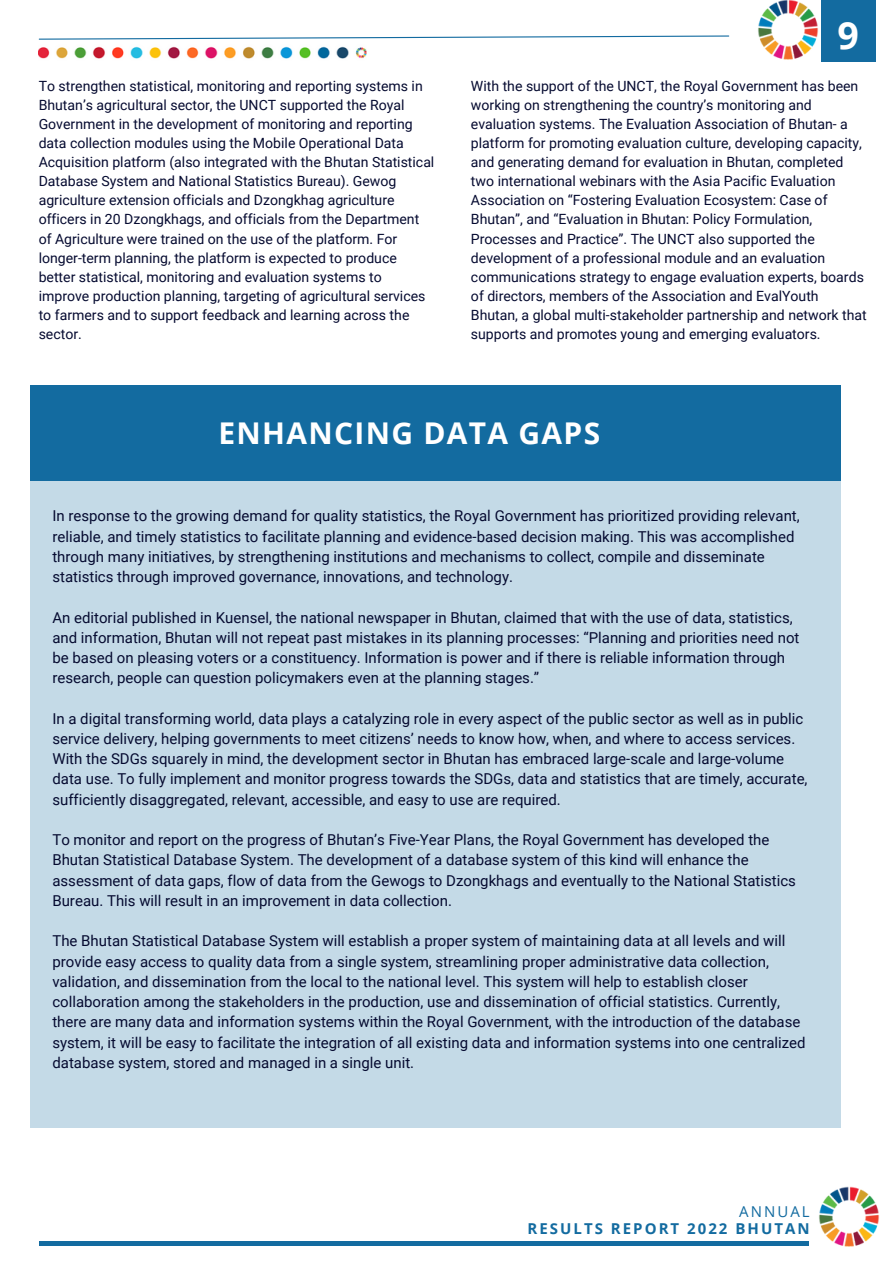
<style>
.page{position:relative;width:893px;height:1264px;background:#fff}
.page>*{position:absolute;margin:0;border:0;box-sizing:border-box;transform-origin:0 0}
.t1{font:700 37.5px "Open Sans";color:#fff}
.t2{font:700 30px "Open Sans";letter-spacing:.045em;color:#fff}
.t3{font:15px/20.2px "Roboto";color:#050a30}
.t4{font:700 15px "Open Sans";letter-spacing:.135em;color:#136ba0}
.t5{font:15px "Open Sans";letter-spacing:.135em;color:#136ba0}
.t6{font:14.1px/19px "Roboto";color:#050a30}
</style>
<div class="page">
<div style="left:821px;top:0;width:54px;height:62px;background:#136ba0"></div>
<img style="left:758px;top:0;width:60px;height:60px">
<svg style="left:38px;top:35px;width:691px;height:5px"></svg>
<img style="left:39px;top:46px;width:327px;height:13px">
<hr style="left:39px;top:1241px;width:769px;height:4px;background:#136ba0">
<img style="left:819px;top:1186px;width:60px;height:60px">
<div style="left:30px;top:385px;width:810px;height:95px;background:#136ba0"></div>
<div style="left:30px;top:476px;width:810px;height:651px;background:#c4dae7"></div>
<h1 class="t1" style="left:837px;top:9px;width:23px">9</h1>
<p class="t6" style="left:39px;top:76px;width:397px">To strengthen statistical, monitoring and reporting systems in Bhutan’s agricultural sector, the UNCT supported the Royal Government in the development of monitoring and reporting data collection modules using the Mobile Operational Data Acquisition platform (also integrated with the Bhutan Statistical Database System and National Statistics Bureau). Gewog agriculture extension officials and Dzongkhag agriculture officers in 20 Dzongkhags, and officials from the Department of Agriculture were trained on the use of the platform. For longer-term planning, the platform is expected to produce better statistical, monitoring and evaluation systems to improve production planning, targeting of agricultural services to farmers and to support feedback and learning across the sector.</p>
<p class="t6" style="left:471px;top:76px;width:397px">With the support of the UNCT, the Royal Government has been working on strengthening the country’s monitoring and evaluation systems. The Evaluation Association of Bhutan- a platform for promoting evaluation culture, developing capacity, and generating demand for evaluation in Bhutan, completed two international webinars with the Asia Pacific Evaluation Association on “Fostering Evaluation Ecosystem: Case of Bhutan”, and “Evaluation in Bhutan: Policy Formulation, Processes and Practice”. The UNCT also supported the development of a professional module and an evaluation communications strategy to engage evaluation experts, boards of directors, members of the Association and EvalYouth Bhutan, a global multi-stakeholder partnership and network that supports and promotes young and emerging evaluators.</p>
<h2 class="t2" style="left:218px;top:412px;width:383px">ENHANCING DATA GAPS</h2>
<p class="t3" style="left:52px;top:506px;width:748px">In response to the growing demand for quality statistics, the Royal Government has prioritized providing relevant, reliable, and timely statistics to facilitate planning and evidence-based decision making. This was accomplished through many initiatives, by strengthening institutions and mechanisms to collect, compile and disseminate statistics through improved governance, innovations, and technology.</p>
<p class="t3" style="left:52px;top:607px;width:748px">An editorial published in Kuensel, the national newspaper in Bhutan, claimed that with the use of data, statistics, and information, Bhutan will not repeat past mistakes in its planning processes: “Planning and priorities need not be based on pleasing voters or a constituency. Information is power and if there is reliable information through research, people can question policymakers even at the planning stages.”</p>
<p class="t3" style="left:52px;top:708px;width:756px">In a digital transforming world, data plays a catalyzing role in every aspect of the public sector as well as in public service delivery, helping governments to meet citizens’ needs to know how, when, and where to access services.<br>With the SDGs squarely in mind, the development sector in Bhutan has embraced large-scale and large-volume data use. To fully implement and monitor progress towards the SDGs, data and statistics that are timely, accurate, sufficiently disaggregated, relevant, accessible, and easy to use are required.</p>
<p class="t3" style="left:52px;top:830px;width:745px">To monitor and report on the progress of Bhutan’s Five-Year Plans, the Royal Government has developed the Bhutan Statistical Database System. The development of a database system of this kind will enhance the assessment of data gaps, flow of data from the Gewogs to Dzongkhags and eventually to the National Statistics Bureau. This will result in an improvement in data collection.</p>
<p class="t3" style="left:52px;top:931px;width:754px">The Bhutan Statistical Database System will establish a proper system of maintaining data at all levels and will provide easy access to quality data from a single system, streamlining proper administrative data collection, validation, and dissemination from the local to the national level. This system will help to establish closer collaboration among the stakeholders in the production, use and dissemination of official statistics. Currently, there are many data and information systems within the Royal Government, with the introduction of the database system, it will be easy to facilitate the integration of all existing data and information systems into one centralized database system, stored and managed in a single unit.</p>
<p class="t5" style="left:739px;top:1200px;width:72px">ANNUAL</p>
<p class="t4" style="left:527px;top:1218px;width:283px">RESULTS REPORT 2022 BHUTAN</p>
</div>
